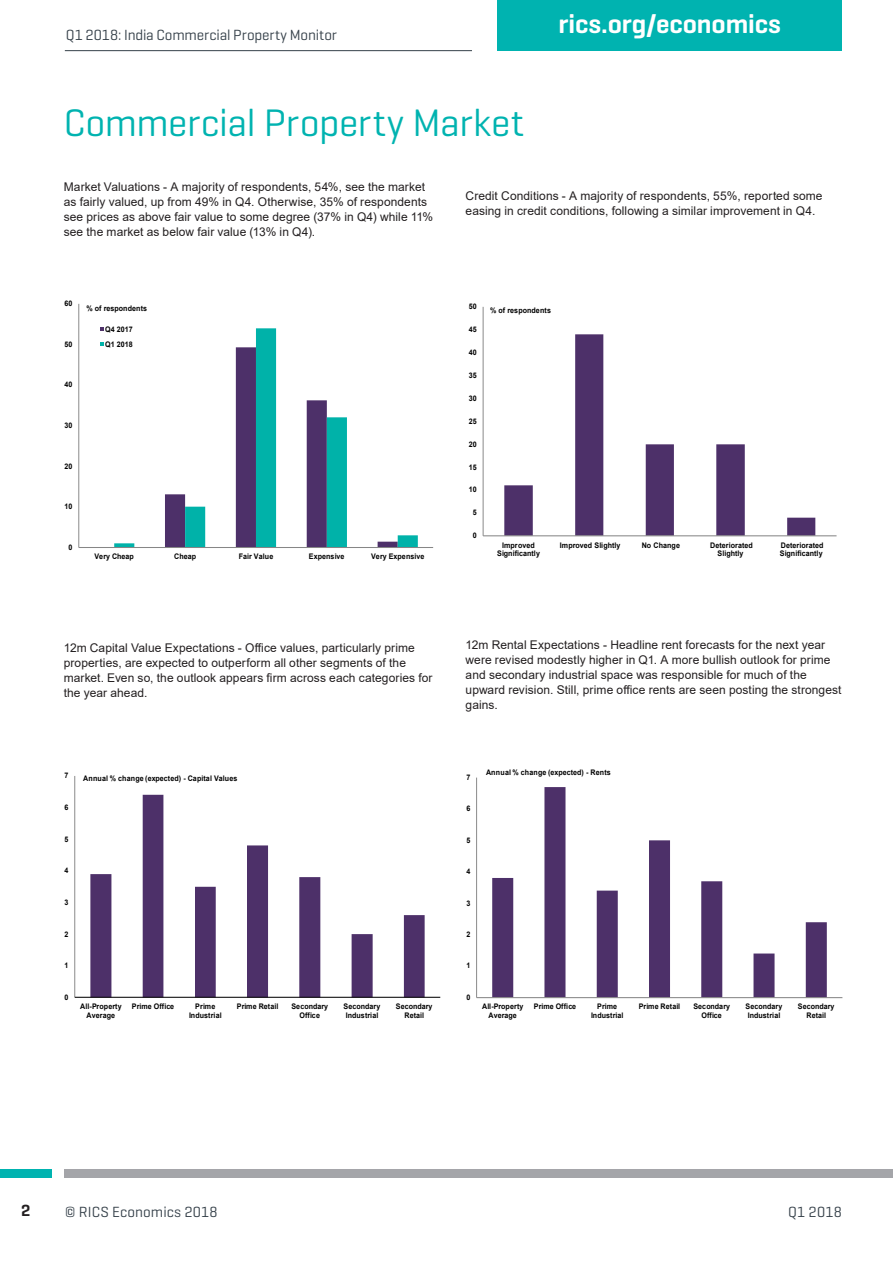
<style>
.page{position:relative;width:893px;height:1263px;background:#fff}
.page>*{position:absolute;margin:0;border:0;box-sizing:border-box;transform-origin:0 0}
.Main_Header{font:39px "Geogrotesque";letter-spacing:-.01em;color:#00b3b0}
.t1{font:600 27px "Geogrotesque";letter-spacing:-.005em;color:#fff}
.t2{font:600 16.5px "Geogrotesque";color:#231f20}
.t3{font:15px "Geogrotesque";color:#36414a}
.Chart_description_te{font:12px/15px "Arial";letter-spacing:.005em;color:#231f20}
.t4{font:700 7.65px/9px "Arial";letter-spacing:.01em;color:#000;text-align:center;scale:.93 1}
</style>
<div class="page">
<div style="left:497px;top:0;width:345px;height:51px;background:#00b3b0"></div>
<hr style="left:65px;top:50px;width:407px;height:1px;background:#36414a">
<div style="left:0;top:1169px;width:51px;height:9px;background:#00b3b0"></div>
<div style="left:64px;top:1169px;width:829px;height:9px;background:#a4a5a9"></div>
<svg style="left:114px;top:328px;width:304px;height:219px"></svg>
<hr style="left:79px;top:304px;width:1px;height:243px;background:#868686">
<hr style="left:79px;top:547px;width:354px;height:1px;background:#868686">
<svg style="left:100px;top:327px;width:3px;height:4px"></svg>
<svg style="left:100px;top:342px;width:3px;height:4px"></svg>
<svg style="left:90px;top:795px;width:335px;height:202px"></svg>
<hr style="left:75px;top:776px;width:1px;height:221px;background:#868686">
<hr style="left:75px;top:997px;width:365px;height:1px;background:#000">
<svg style="left:504px;top:334px;width:311px;height:202px"></svg>
<hr style="left:483px;top:307px;width:1px;height:229px;background:#868686">
<hr style="left:483px;top:536px;width:353px;height:1px;background:#868686">
<svg style="left:492px;top:787px;width:335px;height:210px"></svg>
<hr style="left:476px;top:778px;width:1px;height:220px;background:#868686">
<hr style="left:477px;top:997px;width:365px;height:1px;background:#868686">
<p class="t3" style="left:66px;top:25px;width:273px">Q1 2018: India Commercial Property Monitor</p>
<p class="Main_Header" style="left:64px;top:98px;width:462px">Commercial Property Market</p>
<h2 class="t1" style="left:559px;top:7px;width:224px">rics.org/economics</h2>
<p class="Chart_description_te" style="left:64px;top:179px;width:371px">Market Valuations - A majority of respondents, 54%, see the market as fairly valued, up from 49% in Q4. Otherwise, 35% of respondents see prices as above fair value to some degree (37% in Q4) while 11% see the market as below fair value (13% in Q4).</p>
<p class="Chart_description_te" style="left:466px;top:188px;width:358px">Credit Conditions - A majority of respondents, 55%, reported some easing in credit conditions, following a similar improvement in Q4.</p>
<p class="t4" style="left:65px;top:299px;width:10px">60</p>
<p class="t4" style="left:86px;top:304px;width:67px">% of respondents</p>
<p class="t4" style="left:469px;top:302px;width:10px">50</p>
<p class="t4" style="left:490px;top:306px;width:67px">% of respondents</p>
<p class="t4" style="left:65px;top:340px;width:10px">50</p>
<p class="t4" style="left:105px;top:322px;width:31px;line-height:14.7px;text-align:left">Q4 2017<br>Q1 2018</p>
<p class="t4" style="left:469px;top:325px;width:10px">45</p>
<p class="t4" style="left:469px;top:348px;width:10px">40</p>
<p class="t4" style="left:469px;top:371px;width:10px">35</p>
<p class="t4" style="left:65px;top:380px;width:10px">40</p>
<p class="t4" style="left:469px;top:394px;width:10px">30</p>
<p class="t4" style="left:65px;top:421px;width:10px">30</p>
<p class="t4" style="left:469px;top:417px;width:10px">25</p>
<p class="t4" style="left:469px;top:440px;width:10px">20</p>
<p class="t4" style="left:65px;top:461px;width:10px">20</p>
<p class="t4" style="left:469px;top:462px;width:10px">15</p>
<p class="t4" style="left:469px;top:485px;width:10px">10</p>
<p class="t4" style="left:65px;top:502px;width:10px">10</p>
<p class="t4" style="left:473px;top:508px;width:6px">5</p>
<p class="t4" style="left:473px;top:531px;width:6px">0</p>
<p class="t4" style="left:69px;top:543px;width:6px">0</p>
<p class="t4" style="left:94px;top:552px;width:44px">Very Cheap</p>
<p class="t4" style="left:174px;top:552px;width:25px">Cheap</p>
<p class="t4" style="left:239px;top:552px;width:39px">Fair Value</p>
<p class="t4" style="left:309px;top:552px;width:40px">Expensive</p>
<p class="t4" style="left:371px;top:552px;width:59px">Very Expensive</p>
<p class="t4" style="left:497px;top:540px;width:48px">Improved<br>Significantly</p>
<p class="t4" style="left:560px;top:540px;width:67px">Improved Slightly</p>
<p class="t4" style="left:642px;top:540px;width:43px">No Change</p>
<p class="t4" style="left:710px;top:540px;width:47px">Deteriorated<br>Slightly</p>
<p class="t4" style="left:780px;top:540px;width:49px;text-align:left">Deteriorated<br>Significantly</p>
<p class="Chart_description_te" style="left:64px;top:640px;width:370px">12m Capital Value Expectations - Office values, particularly prime properties, are expected to outperform all other segments of the market. Even so, the outlook appears firm across each categories for the year ahead.</p>
<p class="Chart_description_te" style="left:466px;top:637px;width:377px">12m Rental Expectations - Headline rent forecasts for the next year were revised modestly higher in Q1. A more bullish outlook for prime and secondary industrial space was responsible for much of the upward revision. Still, prime office rents are seen posting the strongest gains.</p>
<p class="t4" style="left:65px;top:771px;width:6px">7</p>
<p class="t4" style="left:83px;top:774px;width:167px">Annual % change (expected) - Capital Values</p>
<p class="t4" style="left:466px;top:773px;width:6px">7</p>
<p class="t4" style="left:486px;top:768px;width:136px">Annual % change (expected) - Rents</p>
<p class="t4" style="left:65px;top:803px;width:6px">6</p>
<p class="t4" style="left:466px;top:804px;width:6px">6</p>
<p class="t4" style="left:65px;top:834px;width:6px">5</p>
<p class="t4" style="left:466px;top:836px;width:6px">5</p>
<p class="t4" style="left:65px;top:866px;width:6px">4</p>
<p class="t4" style="left:466px;top:867px;width:6px">4</p>
<p class="t4" style="left:65px;top:898px;width:6px">3</p>
<p class="t4" style="left:466px;top:898px;width:6px">3</p>
<p class="t4" style="left:65px;top:929px;width:6px">2</p>
<p class="t4" style="left:466px;top:930px;width:6px">2</p>
<p class="t4" style="left:65px;top:961px;width:6px">1</p>
<p class="t4" style="left:466px;top:961px;width:6px">1</p>
<p class="t4" style="left:65px;top:993px;width:6px">0</p>
<p class="t4" style="left:466px;top:993px;width:6px">0</p>
<p class="t4" style="left:80px;top:1002px;width:46px">All-Property<br>Average</p>
<p class="t4" style="left:132px;top:1002px;width:47px">Prime Office</p>
<p class="t4" style="left:189px;top:1002px;width:37px">Prime<br>Industrial</p>
<p class="t4" style="left:237px;top:1002px;width:46px">Prime Retail</p>
<p class="t4" style="left:291px;top:1002px;width:41px">Secondary<br>Office</p>
<p class="t4" style="left:344px;top:1002px;width:41px;text-align:left">Secondary<br>Industrial</p>
<p class="t4" style="left:396px;top:1002px;width:41px">Secondary<br>Retail</p>
<p class="t4" style="left:482px;top:1002px;width:46px">All-Property<br>Average</p>
<p class="t4" style="left:534px;top:1002px;width:47px">Prime Office</p>
<p class="t4" style="left:591px;top:1002px;width:37px">Prime<br>Industrial</p>
<p class="t4" style="left:639px;top:1002px;width:46px">Prime Retail</p>
<p class="t4" style="left:693px;top:1002px;width:41px">Secondary<br>Office</p>
<p class="t4" style="left:746px;top:1002px;width:41px;text-align:left">Secondary<br>Industrial</p>
<p class="t4" style="left:798px;top:1002px;width:41px">Secondary<br>Retail</p>
<p class="t2" style="left:21px;top:1200px;width:11px">2</p>
<p class="t3" style="left:65px;top:1202px;width:154px">© RICS Economics 2018</p>
<p class="t3" style="left:788px;top:1202px;width:55px">Q1 2018</p>
</div>
